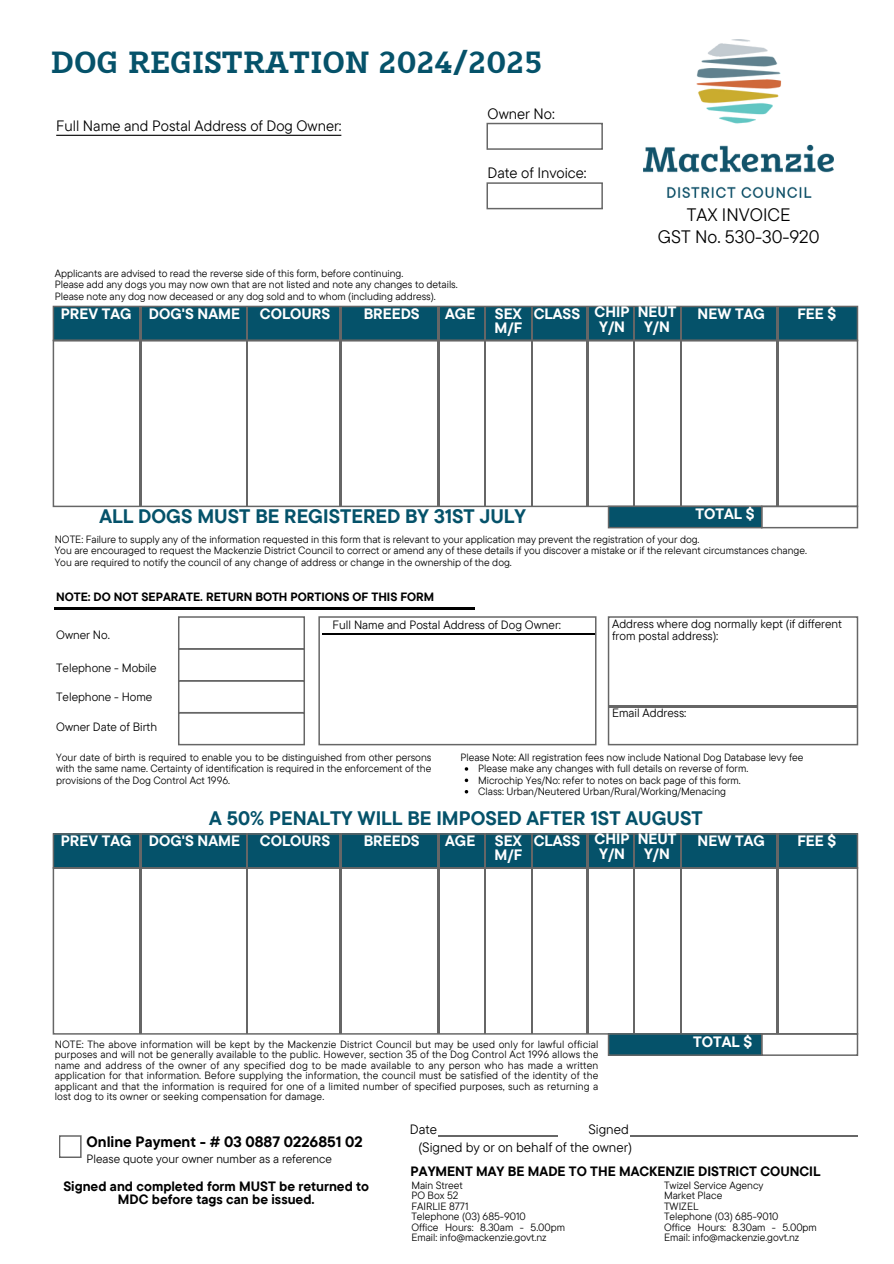
<style>
.page{position:relative;width:894px;height:1264px;background:#fff}
.page>*{position:absolute;margin:0;border:0;box-sizing:border-box;transform-origin:0 0}
.t1{font:700 30px "Karbid Slab Pro";color:#05526a}
.t2{font:700 19.5px "TT Commons Pro";color:#05526a}
.t3{font:18px "TT Commons Pro";color:#000}
.t4{font:700 15px/14.7px "TT Commons Pro";color:#fff}
.t5{font:15px "TT Commons Pro";color:#000}
.t6{font:700 15px "TT Commons Pro";color:#000}
.t7{font:700 13.5px/13.5px "TT Commons Pro";color:#000;text-align:center}
.t8{font:13.5px "TT Commons Pro";color:#000}
.t9{font:12px/12px "TT Commons Pro";color:#000}
.t10{font:700 12px "TT Commons Pro";color:#000}
.t11{font:10.5px/10.5px "TT Commons Pro";color:#000;text-align:justify}
</style>
<div class="page">
<svg style="left:59px;top:1135px;width:23px;height:22px"></svg>
<hr style="left:438px;top:1135px;width:119px;height:1px;background:#666">
<hr style="left:55px;top:607px;width:419px;height:2px;background:#000">
<svg style="left:178px;top:616px;width:127px;height:129px"></svg>
<svg style="left:318px;top:616px;width:278px;height:129px"></svg>
<svg style="left:486px;top:123px;width:116px;height:27px"></svg>
<svg style="left:486px;top:182px;width:116px;height:27px"></svg>
<svg style="left:607px;top:616px;width:251px;height:129px"></svg>
<hr style="left:608px;top:705px;width:249px;height:2px;background:#666">
<hr style="left:629px;top:1135px;width:228px;height:1px;background:#666">
<svg style="left:53px;top:306px;width:805px;height:34px;background:#0b5369"></svg>
<svg style="left:53px;top:340px;width:805px;height:167px"></svg>
<hr style="left:53px;top:340px;width:804px;height:1px;background:#666">
<hr style="left:140px;top:306px;width:1px;height:200px;background:#666">
<hr style="left:246px;top:306px;width:1px;height:200px;background:#666">
<hr style="left:339px;top:306px;width:2px;height:200px;background:#666">
<hr style="left:437px;top:306px;width:2px;height:200px;background:#666">
<hr style="left:484px;top:306px;width:1px;height:200px;background:#666">
<hr style="left:531px;top:306px;width:1px;height:200px;background:#666">
<hr style="left:586px;top:306px;width:2px;height:200px;background:#666">
<hr style="left:633px;top:306px;width:1px;height:200px;background:#666">
<hr style="left:680px;top:306px;width:1px;height:200px;background:#666">
<hr style="left:776px;top:306px;width:2px;height:200px;background:#666">
<svg style="left:607px;top:505px;width:251px;height:23px"></svg>
<svg style="left:53px;top:833px;width:805px;height:34px;background:#0a5369"></svg>
<svg style="left:53px;top:867px;width:805px;height:167px"></svg>
<hr style="left:53px;top:867px;width:804px;height:1px;background:#666">
<hr style="left:140px;top:834px;width:1px;height:199px;background:#666">
<hr style="left:246px;top:834px;width:1px;height:199px;background:#666">
<hr style="left:339px;top:834px;width:2px;height:199px;background:#666">
<hr style="left:437px;top:834px;width:2px;height:199px;background:#666">
<hr style="left:484px;top:834px;width:1px;height:199px;background:#666">
<hr style="left:531px;top:834px;width:1px;height:199px;background:#666">
<hr style="left:586px;top:834px;width:2px;height:199px;background:#666">
<hr style="left:633px;top:834px;width:1px;height:199px;background:#666">
<hr style="left:680px;top:834px;width:1px;height:199px;background:#666">
<hr style="left:776px;top:834px;width:2px;height:199px;background:#666">
<svg style="left:607px;top:1033px;width:251px;height:22px"></svg>
<img style="left:643px;top:40px;width:190px;height:157px">
<svg style="left:464px;top:778px;width:4px;height:4px"></svg>
<hr style="left:56px;top:135px;width:285px;height:1px;background:#000">
<h2 class="t1" style="left:51px;top:49px;width:493px">DOG REGISTRATION 2024/2025</h2>
<p class="t5" style="left:56px;top:116px;width:287px">Full Name and Postal Address of Dog Owner:</p>
<p class="t5" style="left:487px;top:104px;width:69px">Owner No:</p>
<p class="t5" style="left:487px;top:163px;width:100px">Date of Invoice:</p>
<h4 class="t11" style="left:55px;top:268px;width:350px">Applicants are advised to read the reverse side of this form, before continuing.</h4>
<p class="t11" style="left:55px;top:279px;width:404px">Please add any dogs you may now own that are not listed and note any changes to details.</p>
<p class="t11" style="left:55px;top:290px;width:382px">Please note any dog now deceased or any dog sold and to whom (including address).</p>
<p class="t3" style="left:686px;top:203px;width:105px">TAX INVOICE</p>
<p class="t3" style="left:657px;top:224px;width:163px">GST No. 530-30-920</p>
<h5 class="t4" style="left:61px;top:306px;width:73px">PREV TAG</h5>
<h5 class="t4" style="left:149px;top:306px;width:92px">DOG'S NAME</h5>
<h5 class="t4" style="left:260px;top:306px;width:72px">COLOURS</h5>
<h5 class="t4" style="left:363px;top:306px;width:57px">BREEDS</h5>
<h5 class="t4" style="left:445px;top:306px;width:32px">AGE</h5>
<h5 class="t4" style="left:494px;top:306px;width:29px">SEX<br>M/F</h5>
<h5 class="t4" style="left:533px;top:306px;width:48px">CLASS</h5>
<h5 class="t4" style="left:594px;top:304px;width:36px;text-align:center">CHIP<br>Y/N</h5>
<h6 class="t4" style="left:637px;top:304px;width:40px">NEUT</h6>
<p class="t4" style="left:797px;top:306px;width:40px">FEE $</p>
<p class="t4" style="left:697px;top:306px;width:69px">NEW TAG</p>
<h6 class="t4" style="left:644px;top:319px;width:27px">Y/N</h6>
<p class="t2" style="left:99px;top:504px;width:428px">ALL DOGS MUST BE REGISTERED BY 31ST JULY</p>
<p class="t4" style="left:695px;top:506px;width:61px">TOTAL $</p>
<p class="t11" style="left:55px;top:533px;width:646px">NOTE: Failure to supply any of the information requested in this form that is relevant to your application may prevent the registration of your dog.</p>
<p class="t11" style="left:55px;top:545px;width:753px">You are encouraged to request the Mackenzie District Council to correct or amend any of these details if you discover a mistake or if the relevant circumstances change.</p>
<p class="t11" style="left:55px;top:556px;width:458px">You are required to notify the council of any change of address or change in the ownership of the dog.</p>
<p class="t10" style="left:56px;top:589px;width:379px">NOTE: DO NOT SEPARATE. RETURN BOTH PORTIONS OF THIS FORM</p>
<p class="t9" style="left:56px;top:628px;width:55px">Owner No.</p>
<h5 class="t9" style="left:56px;top:661px;width:102px">Telephone - Mobile</h5>
<h5 class="t9" style="left:56px;top:691px;width:98px">Telephone - Home</h5>
<h5 class="t9" style="left:56px;top:721px;width:102px">Owner Date of Birth</h5>
<h5 class="t9" style="left:332px;top:618px;width:230px">Full Name and Postal Address of Dog Owner:</h5>
<p class="t9" style="left:612px;top:617px;width:231px">Address where dog normally kept (if different from postal address):</p>
<p class="t9" style="left:612px;top:706px;width:76px">Email Address:</p>
<h3 class="t11" style="left:56px;top:751px;width:376px;line-height:11.4px">Your date of birth is required to enable you to be distinguished from other persons with the same name. Certainty of identification is required in the enforcement of the provisions of the Dog Control Act 1996.</h3>
<h5 class="t11" style="left:460px;top:752px;width:344px">Please Note: All registration fees now include National Dog Database levy fee</h5>
<h5 class="t11" style="left:478px;top:763px;width:271px">Please make any changes with full details on reverse of form.</h5>
<h2 class="t11" style="left:478px;top:774px;width:264px">Microchip Yes/No: refer to notes on back page of this form.</h2>
<h5 class="t11" style="left:478px;top:786px;width:249px">Class: Urban/Neutered Urban/Rural/Working/Menacing</h5>
<p class="t2" style="left:209px;top:806px;width:495px">A 50% PENALTY WILL BE IMPOSED AFTER 1ST AUGUST</p>
<p class="t4" style="left:61px;top:833px;width:73px">PREV TAG</p>
<p class="t4" style="left:149px;top:833px;width:92px">DOG'S NAME</p>
<p class="t4" style="left:260px;top:833px;width:72px">COLOURS</p>
<p class="t4" style="left:363px;top:833px;width:57px">BREEDS</p>
<h5 class="t4" style="left:445px;top:833px;width:32px">AGE</h5>
<p class="t4" style="left:494px;top:832px;width:29px">SEX<br>M/F</p>
<p class="t4" style="left:533px;top:833px;width:48px">CLASS</p>
<p class="t4" style="left:594px;top:831px;width:36px;text-align:center">CHIP<br>Y/N</p>
<p class="t4" style="left:637px;top:831px;width:40px">NEUT</p>
<p class="t4" style="left:797px;top:833px;width:40px">FEE $</p>
<p class="t4" style="left:697px;top:833px;width:69px">NEW TAG</p>
<p class="t4" style="left:644px;top:845px;width:27px">Y/N</p>
<p class="t11" style="left:55px;top:1038px;width:545px">NOTE: The above information will be kept by the Mackenzie District Council but may be used only for lawful official purposes and will not be generally available to the public. However, section 35 of the Dog Control Act 1996 allows the name and address of the owner of any specified dog to be made available to any person who has made a written application for that information. Before supplying the information, the council must be satisfied of the identity of the applicant and that the information is required for one of a limited number of specified purposes, such as returning a lost dog to its owner or seeking compensation for damage.</p>
<p class="t4" style="left:693px;top:1033px;width:61px">TOTAL $</p>
<p class="t6" style="left:87px;top:1131px;width:277px">Online Payment - # 03 0887 0226851 02</p>
<p class="t9" style="left:87px;top:1152px;width:247px">Please quote your owner number as a reference</p>
<p class="t7" style="left:63px;top:1179px;width:307px">Signed and completed form MUST be returned to<br>MDC before tags can be issued.</p>
<p class="t8" style="left:410px;top:1120px;width:29px">Date</p>
<p class="t8" style="left:588px;top:1120px;width:42px">Signed</p>
<p class="t8" style="left:418px;top:1138px;width:215px">(Signed by or on behalf of the owner)</p>
<p class="t7" style="left:410px;top:1163px;width:411px">PAYMENT MAY BE MADE TO THE MACKENZIE DISTRICT COUNCIL</p>
<p class="t11" style="left:411px;top:1179px;width:53px">Main Street</p>
<h5 class="t11" style="left:411px;top:1189px;width:49px">PO Box 52</h5>
<h5 class="t11" style="left:411px;top:1200px;width:59px">FAIRLIE 8771</h5>
<h5 class="t11" style="left:411px;top:1210px;width:116px">Telephone (03) 685-9010</h5>
<h5 class="t11" style="left:411px;top:1221px;width:155px">Office Hours: 8.30am - 5.00pm<br>Email: info@mackenzie.govt.nz</h5>
<h5 class="t11" style="left:663px;top:1179px;width:101px">Twizel Service Agency</h5>
<h5 class="t11" style="left:663px;top:1189px;width:60px">Market Place</h5>
<h5 class="t11" style="left:663px;top:1200px;width:36px">TWIZEL</h5>
<h5 class="t11" style="left:663px;top:1210px;width:116px">Telephone (03) 685-9010</h5>
<h5 class="t11" style="left:663px;top:1221px;width:154px">Office Hours: 8.30am - 5.00pm<br>Email: info@mackenzie.govt.nz</h5>
</div>
